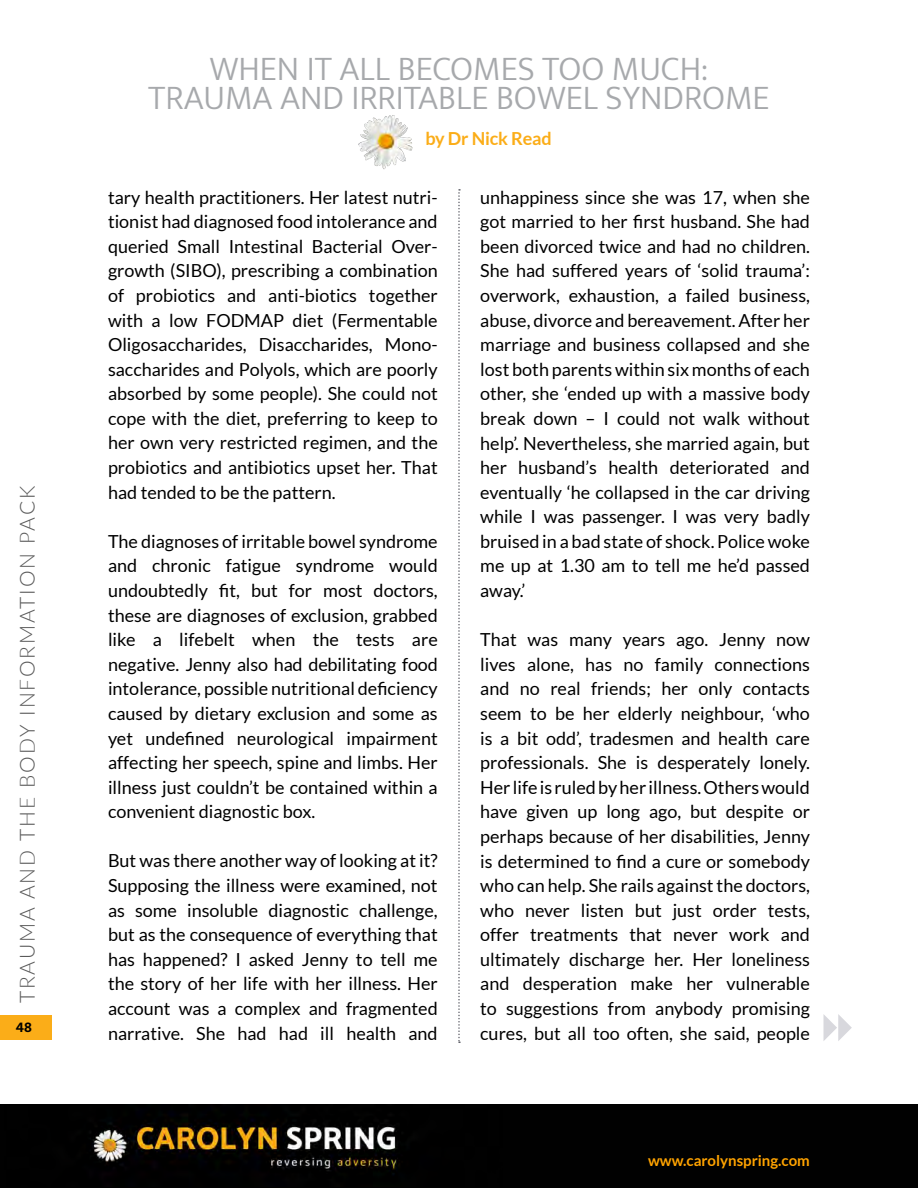
<style>
.page{position:relative;width:918px;height:1188px;background:#fff}
.page>*{position:absolute;margin:0;border:0;box-sizing:border-box;transform-origin:0 0}
.t1{font:300 34.5px/28.5px "Mukta";color:#a7a9ac;text-align:center}
.t2{font:300 21px "Lato";letter-spacing:.09em;color:#5a5a5a}
.t3{font:18px/24.6px "Lato";color:#000;text-align:justify}
.t4{font:700 18px "Lato";letter-spacing:-.01em;color:#fbad18}
.t5{font:700 15px "Lato";color:#ffa300}
.t6{font:700 15px "Mukta";color:#000}
</style>
<div class="page">
<img style="left:358px;top:115px;width:55px;height:54px">
<svg style="left:458px;top:189px;width:2px;height:854px"></svg>
<div style="left:0;top:1104px;width:918px;height:84px;background:#010101"></div>
<img style="left:93px;top:1114px;width:307px;height:61px">
<svg style="left:824px;top:1014px;width:28px;height:27px"></svg>
<div style="left:0;top:1015px;width:51px;height:25px;background:#fbad18"></div>
<p class="t2" style="left:13px;top:1003px;width:519px;rotate:-90deg">TRAUMA AND THE BODY INFORMATION PACK</p>
<p class="t6" style="left:16px;top:1018px;width:18px">48</p>
<h1 class="t1" style="left:148px;top:54px;width:623px">WHEN IT ALL BECOMES TOO MUCH:<br>TRAUMA AND IRRITABLE BOWEL SYNDROME</h1>
<p class="t4" style="left:425px;top:128px;width:128px">by Dr Nick Read</p>
<p class="t3" style="left:108px;top:185px;width:331px">tary health practitioners. Her latest nutri&shy;tionist had diagnosed food intolerance and queried Small Intestinal Bacterial Over&shy;growth (SIBO), prescribing a combination of probiotics and anti-biotics together with a low FODMAP diet (Fermentable Oligosaccharides, Disaccharides, Mono&shy;saccharides and Polyols, which are poorly absorbed by some people). She could not cope with the diet, preferring to keep to her own very restricted regimen, and the probiotics and antibiotics upset her. That had tended to be the pattern.</p>
<p class="t3" style="left:108px;top:529px;width:331px">The diagnoses of irritable bowel syndrome and chronic fatigue syndrome would undoubtedly fit, but for most doctors, these are diagnoses of exclusion, grabbed like a lifebelt when the tests are negative. Jenny also had debilitating food intolerance, possible nutritional deficiency caused by dietary exclusion and some as yet undefined neurological impairment affecting her speech, spine and limbs. Her illness just couldn’t be contained within a convenient diagnostic box.</p>
<p class="t3" style="left:108px;top:849px;width:331px">But was there another way of looking at it?<br>Supposing the illness were examined, not as some insoluble diagnostic challenge, but as the consequence of everything that has happened? I asked Jenny to tell me the story of her life with her illness. Her account was a complex and fragmented narrative. She had had ill health and</p>
<p class="t3" style="left:480px;top:185px;width:331px">unhappiness since she was 17, when she got married to her first husband. She had been divorced twice and had no children.<br>She had suffered years of ‘solid trauma’: overwork, exhaustion, a failed business, abuse, divorce and bereavement. After her marriage and business collapsed and she lost both parents within six months of each other, she ‘ended up with a massive body break down – I could not walk without help’. Nevertheless, she married again, but her husband’s health deteriorated and eventually ‘he collapsed in the car driving while I was passenger. I was very badly bruised in a bad state of shock. Police woke me up at 1.30 am to tell me he’d passed away.’</p>
<p class="t3" style="left:480px;top:627px;width:331px">That was many years ago. Jenny now lives alone, has no family connections and no real friends; her only contacts seem to be her elderly neighbour, ‘who is a bit odd’, tradesmen and health care professionals. She is desperately lonely.<br>Her life is ruled by her illness. Others would have given up long ago, but despite or perhaps because of her disabilities, Jenny is determined to find a cure or somebody who can help. She rails against the doctors, who never listen but just order tests, offer treatments that never work and ultimately discharge her. Her loneliness and desperation make her vulnerable to suggestions from anybody promising cures, but all too often, she said, people</p>
<p class="t5" style="left:648px;top:1151px;width:163px">www.carolynspring.com</p>
</div>
